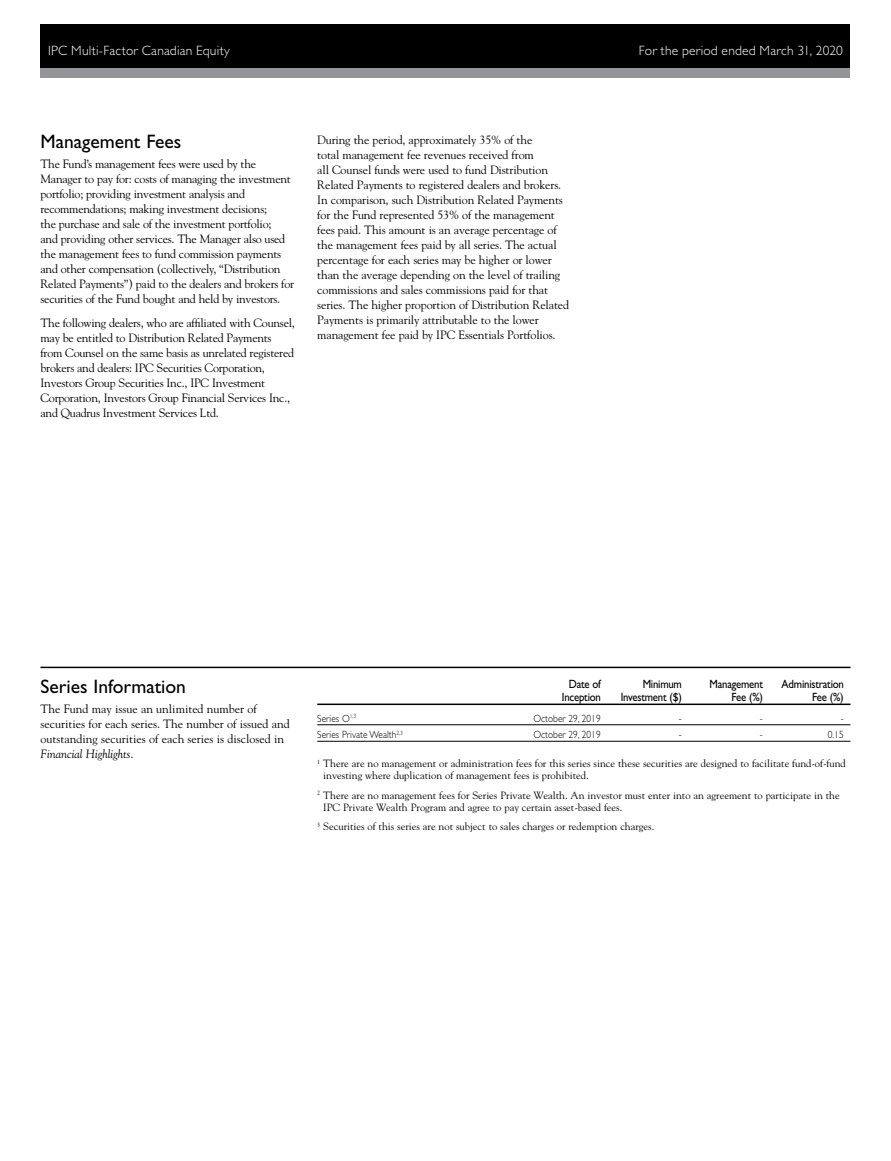
<style>
.page{position:relative;width:891px;height:1161px;background:#fff}
.page>*{position:absolute;margin:0;border:0;box-sizing:border-box;transform-origin:0 0}
.Subhead_Bold{font:19.5px "Gill Sans Std";color:#000}
.t1{font:300 13.5px "Gill Sans Std";letter-spacing:.015em;color:#fff}
.Body_Copy{font:12px/15px "Goudy Std";letter-spacing:-.02em;color:#000}
.Body_Copy-2{font:12px/15px "Goudy Std";color:#000}
.t2{font:12px "Gill Sans Std";letter-spacing:-.02em;color:#000;scale:.9 1}
.Definition_copy{font:10.5px/12px "Goudy Std";color:#000}
.Ann_Comp_Rtn_Table{font:300 10.5px "Gill Sans Std";color:#000;scale:.9 1}
.s1{font-style:italic}
</style>
<div class="page">
<div style="left:40px;top:24px;width:810px;height:52px;background:#000"></div>
<div style="left:40px;top:68px;width:810px;height:10px;background:#939598"></div>
<hr style="left:317px;top:704px;width:533px;height:1px;background:#000">
<hr style="left:317px;top:725px;width:533px;height:1px;background:#000">
<hr style="left:317px;top:741px;width:533px;height:1px;background:#000">
<hr style="left:40px;top:667px;width:810px;height:1px;background:#000">
<p class="t1" style="left:48px;top:43px;width:183px">IPC Multi-Factor Canadian Equity</p>
<p class="t1" style="left:639px;top:43px;width:206px">For the period ended March 31, 2020</p>
<p class="Subhead_Bold" style="left:40px;top:131px;width:142px">Management Fees</p>
<p class="Body_Copy" style="left:40px;top:156px;width:255px">The Fund’s management fees were used by the Manager to pay for: costs of managing the investment portfolio; providing investment analysis and recommendations; making investment decisions;<br>the purchase and sale of the investment portfolio;<br>and providing other services. The Manager also used the management fees to fund commission payments and other compensation (collectively, “Distribution Related Payments”) paid to the dealers and brokers for securities of the Fund bought and held by investors.</p>
<p class="Body_Copy" style="left:40px;top:315px;width:256px">The following dealers, who are affiliated with Counsel, may be entitled to Distribution Related Payments from Counsel on the same basis as unrelated registered brokers and dealers: IPC Securities Corporation, Investors Group Securities Inc., IPC Investment Corporation, Investors Group Financial Services Inc., and Quadrus Investment Services Ltd.</p>
<p class="Body_Copy" style="left:317px;top:132px;width:253px">During the period, approximately 35% of the<br>total management fee revenues received from<br>all Counsel funds were used to fund Distribution Related Payments to registered dealers and brokers.<br>In comparison, such Distribution Related Payments for the Fund represented 53% of the management fees paid. This amount is an average percentage of the management fees paid by all series. The actual percentage for each series may be higher or lower than the average depending on the level of trailing commissions and sales commissions paid for that series. The higher proportion of Distribution Related Payments is primarily attributable to the lower management fee paid by IPC Essentials Portfolios.</p>
<p class="Subhead_Bold" style="left:40px;top:676px;width:147px">Series Information</p>
<p class="Body_Copy-2" style="left:40px;top:701px;width:251px">The Fund may issue an unlimited number of securities for each series. The number of issued and outstanding securities of each series is disclosed in <span class="s1">Financial Highlights</span>.</p>
<p class="t2" style="left:569px;top:677px;width:37px">Date of</p>
<p class="t2" style="left:643px;top:677px;width:45px">Minimum</p>
<p class="t2" style="left:710px;top:677px;width:61px">Management</p>
<p class="t2" style="left:782px;top:677px;width:71px">Administration</p>
<p class="t2" style="left:562px;top:690px;width:45px">Inception</p>
<p class="t2" style="left:621px;top:690px;width:70px">Investment ($)</p>
<p class="t2" style="left:731px;top:690px;width:37px">Fee (%)</p>
<p class="t2" style="left:812px;top:690px;width:37px">Fee (%)</p>
<p class="Ann_Comp_Rtn_Table" style="left:317px;top:712px;width:45px">Series O<sup>1,3</sup></p>
<p class="Ann_Comp_Rtn_Table" style="left:534px;top:712px;width:76px">October 29, 2019</p>
<p class="Ann_Comp_Rtn_Table" style="left:679px;top:712px;width:5px">-</p>
<p class="Ann_Comp_Rtn_Table" style="left:760px;top:712px;width:5px">-</p>
<p class="Ann_Comp_Rtn_Table" style="left:841px;top:712px;width:5px">-</p>
<p class="Ann_Comp_Rtn_Table" style="left:317px;top:729px;width:97px">Series Private Wealth<sup>2,3</sup></p>
<p class="Ann_Comp_Rtn_Table" style="left:534px;top:729px;width:76px">October 29, 2019</p>
<p class="Ann_Comp_Rtn_Table" style="left:679px;top:729px;width:5px">-</p>
<p class="Ann_Comp_Rtn_Table" style="left:760px;top:729px;width:5px">-</p>
<p class="Ann_Comp_Rtn_Table" style="left:828px;top:729px;width:19px">0.15</p>
<p class="Definition_copy" style="left:323px;top:758px;width:524px;text-indent:-6px"><sup>1</sup> There are no management or administration fees for this series since these securities are designed to facilitate fund-of-fund investing where duplication of management fees is prohibited.</p>
<p class="Definition_copy" style="left:323px;top:789px;width:518px;text-indent:-6px"><sup>2</sup> There are no management fees for Series Private Wealth. An investor must enter into an agreement to participate in the<br>IPC Private Wealth Program and agree to pay certain asset-based fees.</p>
<p class="Definition_copy" style="left:317px;top:821px;width:339px"><sup>3</sup> Securities of this series are not subject to sales charges or redemption charges.</p>
</div>
